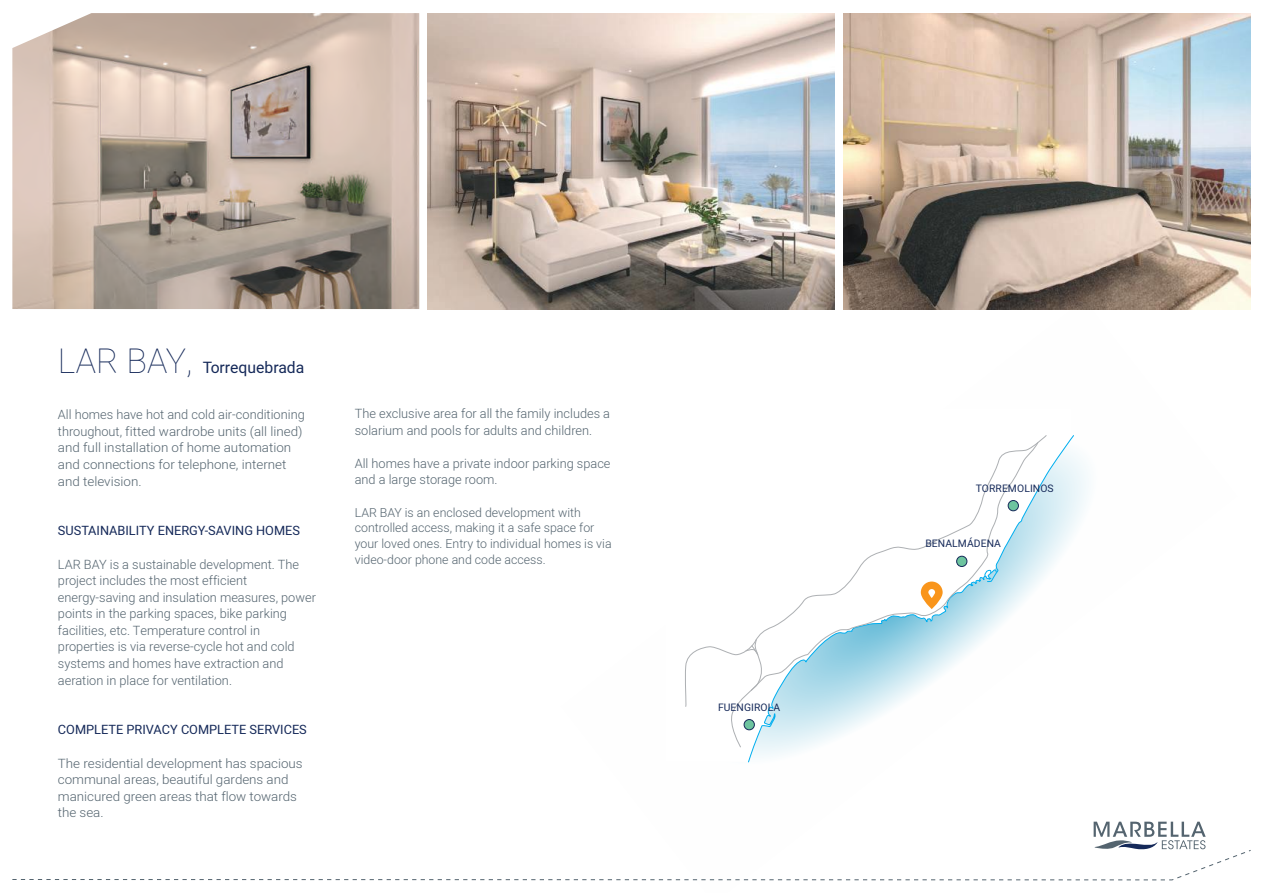
<style>
.page{position:relative;width:1263px;height:893px;background:#fff}
.page>*{position:absolute;margin:0;border:0;box-sizing:border-box;transform-origin:0 0}
.t1{font:15.75px "Heebo";color:#152959}
.t2{font:300 12.75px/16.6px "Heebo";color:#54646f}
.t3{font:300 12.75px/16.6px "Heebo";color:#54646f;scale:1.05 1}
.t4{font:12.75px "Heebo";color:#152959}
.t5{font:300 12.3px/15.8px "Heebo";color:#54646f}
.t6{font:10.35px "Heebo";letter-spacing:.01em;color:#152959}
.s1{font-weight:100;font-size:34.05px}
</style>
<div class="page">
<svg style="left:12px;top:850px;width:1239px;height:30px"></svg>
<img style="left:12px;top:13px;width:407px;height:296px">
<img style="left:428px;top:13px;width:407px;height:296px">
<img style="left:843px;top:13px;width:407px;height:296px">
<svg style="left:559px;top:298px;width:680px;height:583px"></svg>
<svg style="left:665px;top:408px;width:406px;height:354px"></svg>
<svg style="left:748px;top:707px;width:249px;height:56px"></svg>
<svg style="left:984px;top:434px;width:90px;height:148px"></svg>
<svg style="left:684px;top:435px;width:363px;height:272px"></svg>
<svg style="left:728px;top:639px;width:35px;height:109px"></svg>
<svg style="left:750px;top:442px;width:289px;height:249px"></svg>
<div style="left:1008px;top:500px;width:10px;height:11px;background:#6dc49f;border-radius:50%"></div>
<div style="left:1008px;top:500px;width:11px;height:11px;border:1px solid #152959;border-radius:50%"></div>
<div style="left:957px;top:556px;width:10px;height:10px;background:#6dc49f;border-radius:50%"></div>
<div style="left:956px;top:556px;width:11px;height:11px;border:1px solid #152959;border-radius:50%"></div>
<div style="left:744px;top:719px;width:10px;height:11px;background:#6dc49f;border-radius:50%"></div>
<div style="left:744px;top:719px;width:11px;height:11px;border:1px solid #152959;border-radius:50%"></div>
<p class="t1" style="left:58px;top:357px;width:248px"><span class="s1">LAR BAY,</span> Torrequebrada</p>
<p class="t2" style="left:58px;top:406px;width:248px">All homes have hot and cold air-conditioning throughout, fitted wardrobe units (all lined) and full installation of home automation and connections for telephone, internet and television.</p>
<p class="t4" style="left:58px;top:522px;width:244px">SUSTAINABILITY ENERGY-SAVING HOMES</p>
<p class="t2" style="left:58px;top:555px;width:259px">LAR BAY is a sustainable development. The project includes the most efficient energy-saving and insulation measures, power points in the parking spaces, bike parking facilities, etc. Temperature control in properties is via reverse-cycle hot and cold systems and homes have extraction and aeration in place for ventilation.</p>
<p class="t4" style="left:58px;top:721px;width:250px">COMPLETE PRIVACY COMPLETE SERVICES</p>
<p class="t3" style="left:58px;top:754px;width:235px">The residential development has spacious communal areas, beautiful gardens and manicured green areas that flow towards the sea.</p>
<p class="t2" style="left:355px;top:405px;width:257px">The exclusive area for all the family includes a solarium and pools for adults and children.</p>
<p class="t2" style="left:355px;top:455px;width:257px">All homes have a private indoor parking space and a large storage room.</p>
<p class="t5" style="left:355px;top:504px;width:258px">LAR BAY is an enclosed development with controlled access, making it a safe space for your loved ones. Entry to individual homes is via video-door phone and code access.</p>
<p class="t6" style="left:718px;top:700px;width:64px">FUENGIROLA</p>
<p class="t6" style="left:976px;top:481px;width:80px">TORREMOLINOS</p>
<p class="t6" style="left:925px;top:537px;width:77px">BENALMÁDENA</p>
</div>
